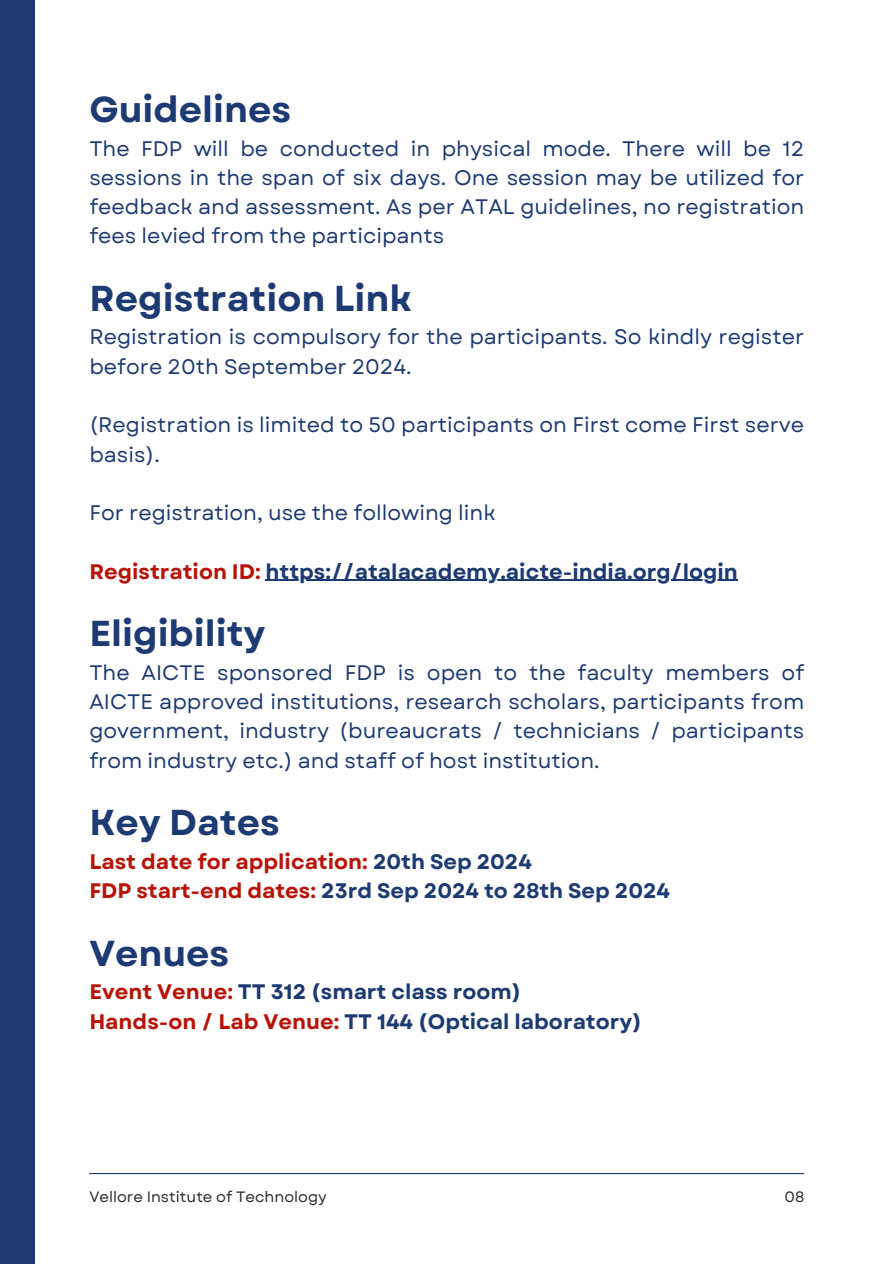
<style>
.page{position:relative;width:894px;height:1264px;background:#fff}
.page>*{position:absolute;margin:0;border:0;box-sizing:border-box;transform-origin:0 0}
.t1{font:700 36px "Garet";color:#1d3a72}
.t2{font:21px/29.2px "Garet";color:#1d3a72;text-align:justify}
.t3{font:700 21px/29.2px "Garet";color:#1d3a72}
.t4{font:700 21px/29.2px "Garet";color:#b81308}
.t5{font:15px "Garet";color:#2b2b2b}
.s1{color:#b81308}
.s2{color:#1d3a72}
</style>
<div class="page">
<hr style="left:89px;top:1172px;width:715px;height:2px;background:#1d3a72">
<div style="left:0;top:0;width:35px;height:1263px;background:#1d3a72"></div>
<hr style="left:265px;top:579px;width:472px;height:2px;background:#1d3a72">
<h1 class="t1" style="left:89px;top:83px;width:203px">Guidelines</h1>
<p class="t2" style="left:89px;top:134px;width:716px">The FDP will be conducted in physical mode. There will be 12 sessions in the span of six days. One session may be utilized for feedback and assessment. As per ATAL guidelines, no registration fees levied from the participants</p>
<h1 class="t1" style="left:89px;top:272px;width:324px">Registration Link</h1>
<p class="t2" style="left:89px;top:322px;width:716px">Registration is compulsory for the participants. So kindly register before 20th September 2024.</p>
<p class="t2" style="left:89px;top:410px;width:716px">(Registration is limited to 50 participants on First come First serve basis).</p>
<p class="t2" style="left:89px;top:498px;width:407px">For registration, use the following link</p>
<p class="t3" style="left:89px;top:556px;width:650px"><span class="s1">Registration ID:</span> https://atalacademy.aicte-india.org/login</p>
<h1 class="t1" style="left:89px;top:607px;width:177px">Eligibility</h1>
<p class="t2" style="left:89px;top:658px;width:716px">The AICTE sponsored FDP is open to the faculty members of AICTE approved institutions, research scholars, participants from government, industry (bureaucrats / technicians / participants from industry etc.) and staff of host institution.</p>
<h1 class="t1" style="left:89px;top:796px;width:192px">Key Dates</h1>
<p class="t4" style="left:89px;top:847px;width:582px">Last date for application: <span class="s2">20th Sep 2024<br></span>FDP start-end dates: <span class="s2">23rd Sep 2024 to 28th Sep 2024</span></p>
<h1 class="t1" style="left:89px;top:927px;width:141px">Venues</h1>
<p class="t3" style="left:89px;top:977px;width:554px"><span class="s1">Event Venue:</span> TT 312 (smart class room)<br><span class="s1">Hands-on / Lab Venue:</span> TT 144 (Optical laboratory)</p>
<p class="t5" style="left:89px;top:1185px;width:239px">Vellore Institute of Technology</p>
<p class="t5" style="left:784px;top:1185px;width:21px">08</p>
</div>
